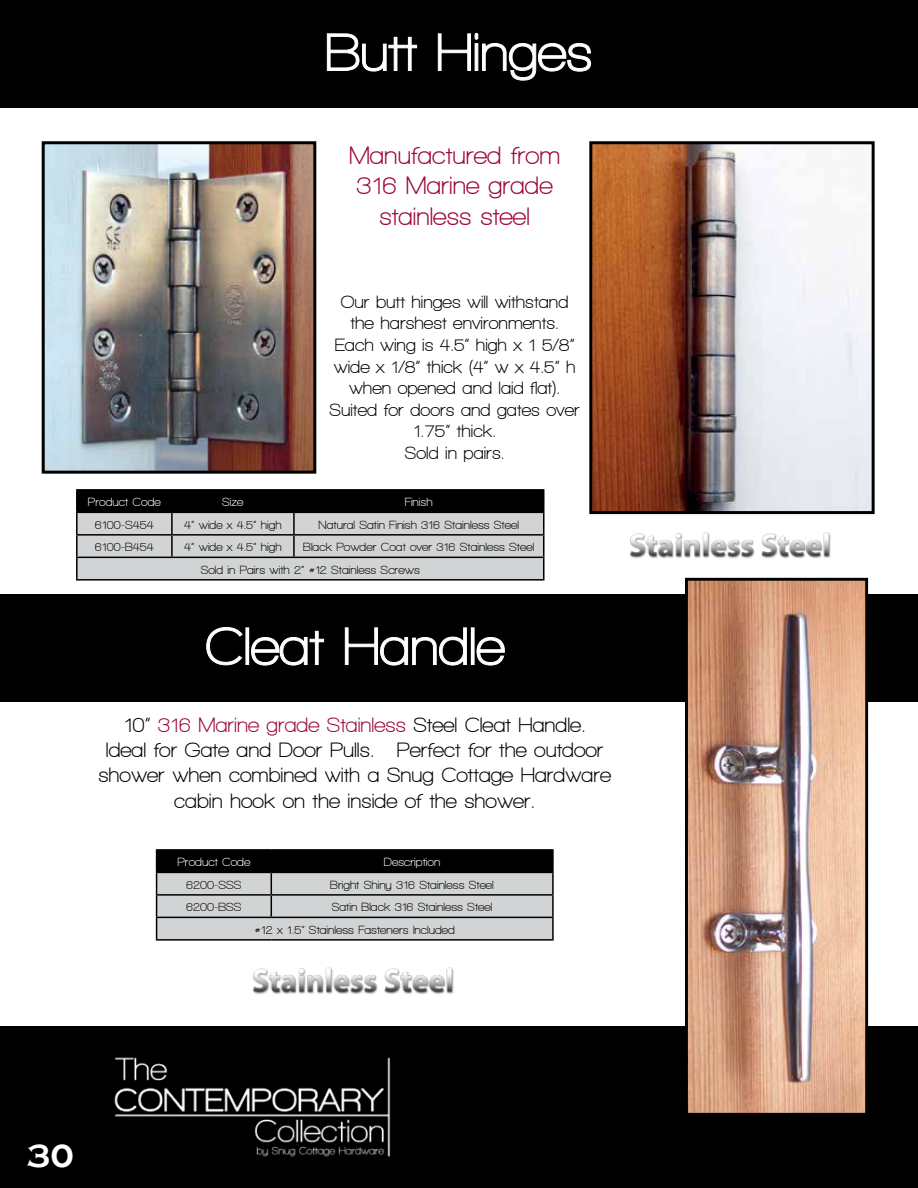
<style>
.page{position:relative;width:918px;height:1188px;background:#fff}
.page>*{position:absolute;margin:0;border:0;box-sizing:border-box;transform-origin:0 0}
.t1{font:700 54px "Walkway";color:#fff}
.t2{font:700 33px "Copperplate Gothic";color:#fff}
.t3{font:700 25.5px/30.6px "Walkway";color:#9d053b;text-align:center}
.t4{font:700 21px/25.2px "Walkway";color:#000;text-align:center}
.t5{font:700 18px/21.6px "Walkway";color:#000;text-align:center}
.t6{font:700 12px/22.5px "Walkway";color:#000}
.t7{font:700 12px "Walkway";color:#fff}
.s1{color:#9d053b}
</style>
<div class="page">
<div style="left:0;top:594px;width:918px;height:108px;background:#000"></div>
<div style="left:0;top:1026px;width:918px;height:162px;background:#000"></div>
<div style="left:0;top:0;width:918px;height:108px;background:#000"></div>
<hr style="left:76px;top:489px;width:96px;height:2px;background:#000">
<hr style="left:76px;top:491px;width:2px;height:21px;background:#000">
<hr style="left:172px;top:489px;width:122px;height:2px;background:#000">
<hr style="left:294px;top:489px;width:250px;height:2px;background:#000">
<hr style="left:76px;top:512px;width:96px;height:1px;background:#000">
<hr style="left:76px;top:513px;width:2px;height:21px;background:#000">
<hr style="left:76px;top:534px;width:96px;height:2px;background:#000">
<hr style="left:76px;top:536px;width:2px;height:21px;background:#000">
<hr style="left:76px;top:557px;width:96px;height:1px;background:#000">
<hr style="left:76px;top:558px;width:2px;height:21px;background:#000">
<svg style="left:77px;top:490px;width:467px;height:89px;background:#929394"></svg>
<hr style="left:76px;top:579px;width:96px;height:2px;background:#000">
<hr style="left:172px;top:579px;width:122px;height:2px;background:#000">
<hr style="left:294px;top:579px;width:250px;height:2px;background:#000">
<img style="left:593px;top:145px;width:278px;height:365px">
<div style="left:589px;top:141px;width:286px;height:373px;border:3px solid #000"></div>
<img style="left:46px;top:145px;width:266px;height:325px">
<div style="left:42px;top:141px;width:274px;height:333px;border:3px solid #000"></div>
<img style="left:629px;top:532px;width:202px;height:27px">
<img style="left:689px;top:582px;width:175px;height:530px">
<div style="left:685px;top:578px;width:183px;height:538px;border:3px solid #000"></div>
<img style="left:252px;top:967px;width:202px;height:28px">
<hr style="left:156px;top:849px;width:115px;height:2px;background:#000">
<hr style="left:271px;top:849px;width:283px;height:2px;background:#000">
<hr style="left:552px;top:851px;width:2px;height:21px;background:#000">
<hr style="left:271px;top:872px;width:283px;height:1px;background:#000">
<hr style="left:552px;top:873px;width:2px;height:21px;background:#000">
<hr style="left:271px;top:894px;width:283px;height:2px;background:#000">
<hr style="left:552px;top:896px;width:2px;height:21px;background:#000">
<svg style="left:156px;top:850px;width:397px;height:89px;background:#939595"></svg>
<hr style="left:271px;top:917px;width:283px;height:1px;background:#000">
<hr style="left:552px;top:918px;width:2px;height:21px;background:#000">
<hr style="left:156px;top:939px;width:115px;height:2px;background:#000">
<hr style="left:271px;top:939px;width:283px;height:2px;background:#000">
<svg style="left:327px;top:33px;width:90px;height:39px"></svg>
<svg style="left:438px;top:33px;width:153px;height:48px"></svg>
<svg style="left:206px;top:627px;width:37px;height:39px"></svg>
<div style="left:246px;top:627px;width:3px;height:38px;border:1px solid #fff"></div>
<svg style="left:251px;top:631px;width:73px;height:35px"></svg>
<svg style="left:345px;top:627px;width:122px;height:39px"></svg>
<div style="left:471px;top:627px;width:3px;height:38px;border:1px solid #fff"></div>
<svg style="left:476px;top:637px;width:29px;height:29px"></svg>
<h1 class="t1" style="left:326px;top:23px;width:268px">Butt Hinges</h1>
<h3 class="t3" style="left:349px;top:140px;width:213px">Manufactured from<br>316 Marine grade stainless steel</h3>
<h3 class="t5" style="left:330px;top:291px;width:252px">Our butt hinges will withstand the harshest environments.<br>Each wing is 4.5” high x 1 5/8” wide x 1/8” thick (4” w x 4.5” h when opened and laid flat).<br>Suited for doors and gates over<br>1.75” thick.<br>Sold in pairs.</h3>
<p class="t7" style="left:88px;top:496px;width:74px">Product Code</p>
<p class="t7" style="left:222px;top:496px;width:23px">Size</p>
<p class="t7" style="left:405px;top:496px;width:29px">Finish</p>
<p class="t6" style="left:95px;top:513px;width:60px">6100-S454</p>
<p class="t6" style="left:184px;top:513px;width:99px">4” wide x 4.5” high</p>
<p class="t6" style="left:319px;top:513px;width:202px">Natural Satin Finish 316 Stainless Steel</p>
<p class="t6" style="left:95px;top:536px;width:60px">6100-B454</p>
<p class="t6" style="left:184px;top:536px;width:99px">4” wide x 4.5” high</p>
<p class="t6" style="left:201px;top:536px;width:335px;text-indent:103px">Black Powder Coat over 316 Stainless Steel<br>Sold in Pairs with 2” #12 Stainless Screws</p>
<h1 class="t1" style="left:205px;top:617px;width:301px">Cleat Handle</h1>
<h3 class="t4" style="left:98px;top:712px;width:514px">10” <span class="s1">316 Marine grade Stainless</span> Steel Cleat Handle.<br>Ideal for Gate and Door Pulls. Perfect for the outdoor shower when combined with a Snug Cottage Hardware cabin hook on the inside of the shower.</h3>
<p class="t7" style="left:178px;top:856px;width:74px">Product Code</p>
<p class="t7" style="left:384px;top:856px;width:58px">Description</p>
<p class="t6" style="left:186px;top:873px;width:57px">6200-SSS</p>
<p class="t6" style="left:330px;top:873px;width:165px">Bright Shiny 316 Stainless Steel</p>
<p class="t6" style="left:186px;top:896px;width:57px">6200-BSS</p>
<p class="t6" style="left:255px;top:896px;width:239px;text-indent:77px">Satin Black 316 Stainless Steel #12 x 1.5” Stainless Fasteners Included</p>
<h2 class="t2" style="left:27px;top:1138px;width:49px">30</h2>
</div>
